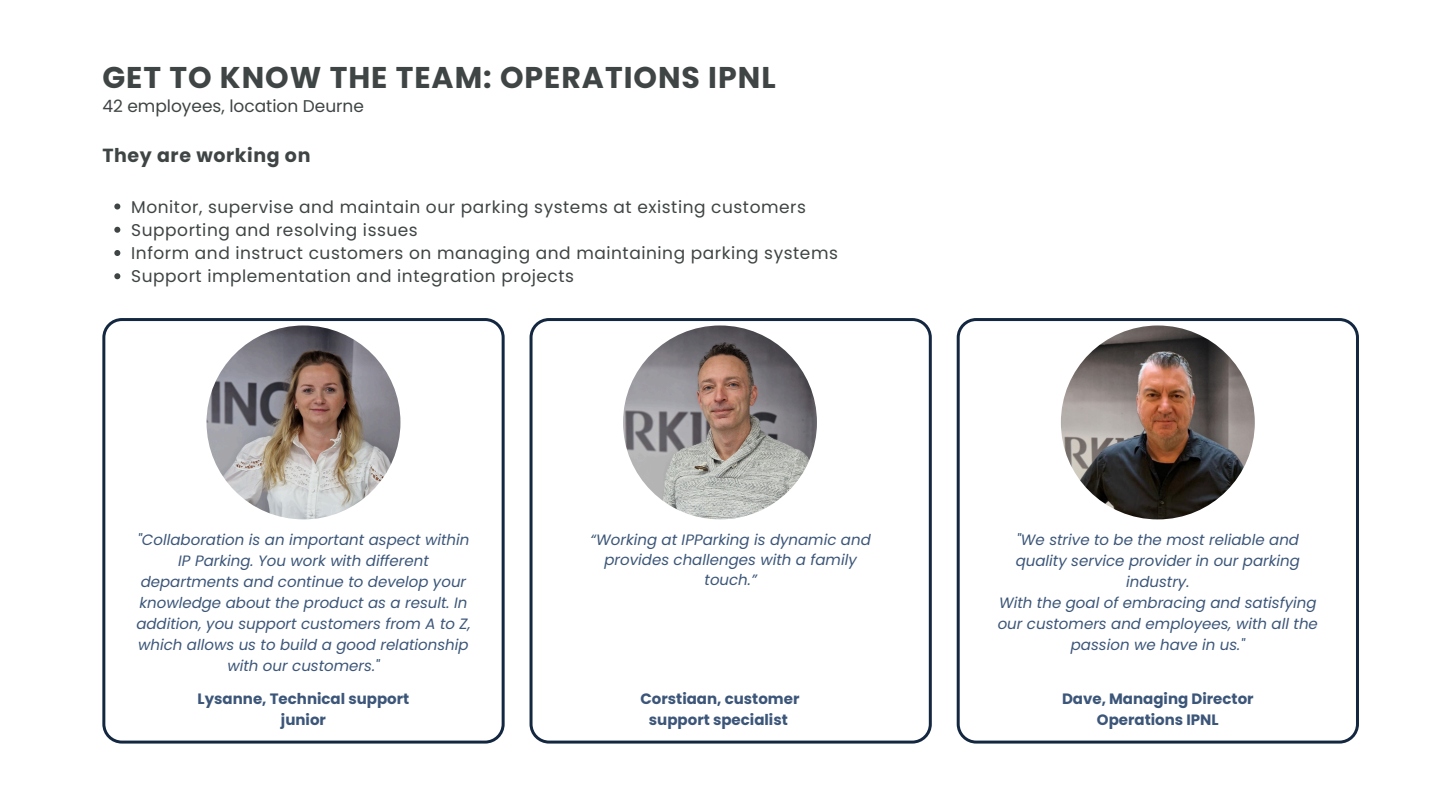
<style>
.page{position:relative;width:1440px;height:810px;background:#fff}
.page>*{position:absolute;margin:0;border:0;box-sizing:border-box;transform-origin:0 0}
.t1{font:700 30px "Poppins";letter-spacing:.03em;color:#3f4444}
.t2{font:700 19px "Poppins";letter-spacing:.03em;color:#3f4444}
.t3{font:17px "Poppins";letter-spacing:.03em;color:#3f4444}
.t4{font:17px "Poppins";color:#3f4444}
.t5{font:italic 15px/21px "Poppins";color:#3c5679;text-align:center}
.t6{font:700 15px/21px "Poppins";color:#3c5679;text-align:center}
</style>
<div class="page">
<svg style="left:114px;top:204px;width:6px;height:6px"></svg>
<svg style="left:114px;top:227px;width:6px;height:6px"></svg>
<svg style="left:114px;top:250px;width:6px;height:6px"></svg>
<svg style="left:114px;top:273px;width:6px;height:6px"></svg>
<svg style="left:102px;top:318px;width:402px;height:425px"></svg>
<img style="left:207px;top:325px;width:193px;height:194px;border-radius:50%">
<svg style="left:530px;top:318px;width:402px;height:425px"></svg>
<img style="left:623px;top:325px;width:194px;height:194px;border-radius:50%">
<svg style="left:957px;top:318px;width:402px;height:425px"></svg>
<img style="left:1061px;top:325px;width:194px;height:194px;border-radius:50%">
<p class="t1" style="left:102px;top:57px;width:675px">GET TO KNOW THE TEAM: OPERATIONS IPNL</p>
<p class="t4" style="left:102px;top:94px;width:263px">42 employees, location Deurne</p>
<h1 class="t2" style="left:102px;top:142px;width:210px">They are working on</h1>
<h3 class="t3" style="left:131px;top:195px;width:676px">Monitor, supervise and maintain our parking systems at existing customers</h3>
<h2 class="t3" style="left:131px;top:218px;width:288px">Supporting and resolving issues</h2>
<p class="t3" style="left:131px;top:241px;width:708px">Inform and instruct customers on managing and maintaining parking systems</p>
<p class="t3" style="left:131px;top:264px;width:444px">Support implementation and integration projects</p>
<p class="t5" style="left:136px;top:529px;width:336px">"Collaboration is an important aspect within IP Parking. You work with different departments and continue to develop your knowledge about the product as a result. In addition, you support customers from A to Z, which allows us to build a good relationship with our customers."</p>
<p class="t5" style="left:590px;top:529px;width:282px;line-height:20.2px">“Working at IPParking is dynamic and provides challenges with a family touch.”</p>
<p class="t5" style="left:1016px;top:529px;width:286px">"We strive to be the most reliable and quality service provider in our parking industry.</p>
<p class="t5" style="left:998px;top:592px;width:322px">With the goal of embracing and satisfying our customers and employees, with all the passion we have in us."</p>
<h4 class="t6" style="left:198px;top:689px;width:213px">Lysanne, Technical support junior</h4>
<p class="t6" style="left:640px;top:689px;width:160px">Corstiaan, customer support specialist</p>
<h4 class="t6" style="left:1062px;top:689px;width:193px">Dave, Managing Director<br>Operations IPNL</h4>
</div>
